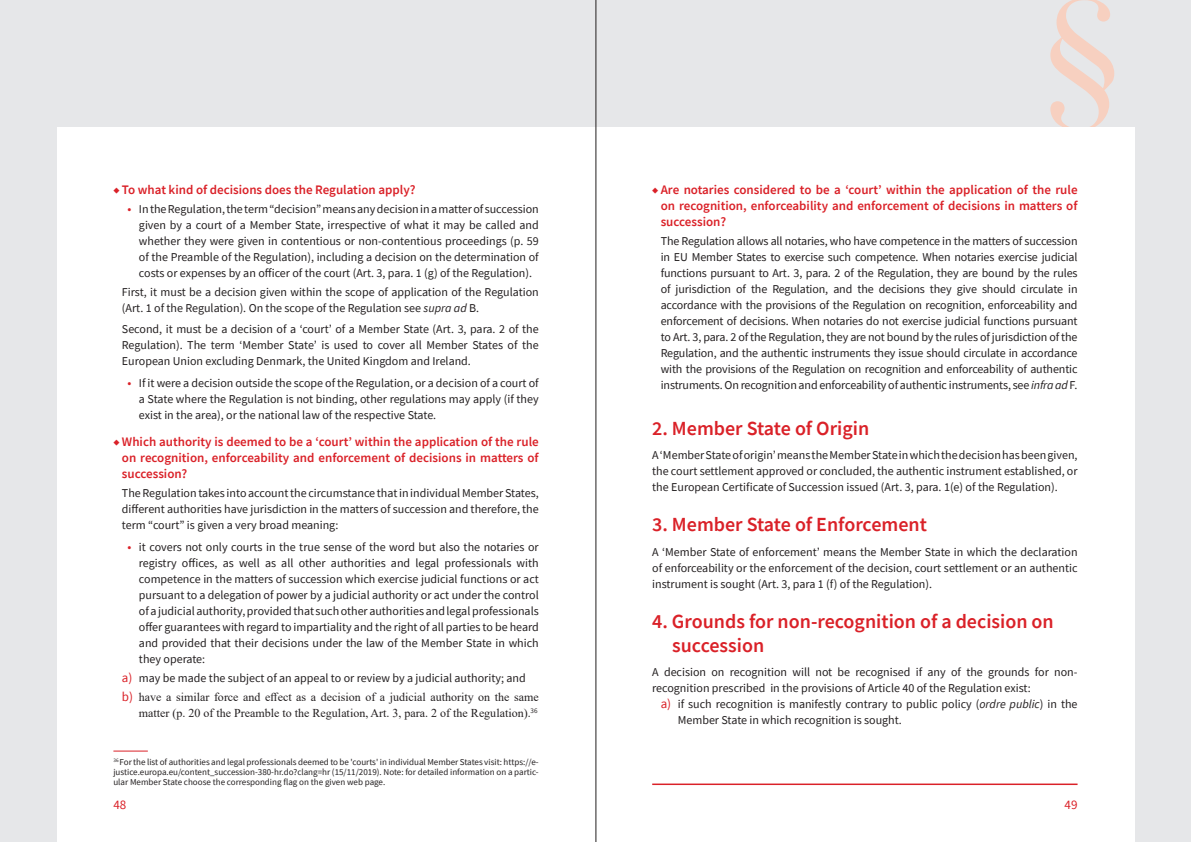
<style>
.page{position:relative;width:1191px;height:842px;background:#e6e7e9}
.page>*{position:absolute;margin:0;border:0;box-sizing:border-box;transform-origin:0 0}
.t1{font:600 20px/24px "Source Sans Pro";color:#da2128}
.t2{font:600 13px/16px "Source Sans Pro";color:#da2128;text-align:justify}
.t3{font:13px "Source Sans Pro";color:#da2128}
.t4{font:12px/16px "Source Sans Pro";color:#231f20;text-align:justify}
.t5{font:12px/16px "Times New Roman";color:#231f20;text-align:right}
.t6{font:9px/10px "Source Sans Pro";color:#231f20;text-align:justify}
.s1{font-size:7px}
.s2{font-size:13px;color:#da2128}
.s3{font-style:italic}
.s4{font-family:"Source Sans Pro";font-size:13px;color:#da2128}
</style>
<div class="page">
<svg style="left:1050px;top:0;width:64px;height:128px"></svg>
<div style="left:57px;top:128px;width:1077px;height:714px;background:#fff"></div>
<hr style="left:596px;top:0;width:1px;height:842px;background:#231f20">
<hr style="left:652px;top:783px;width:425px;height:2px;background:#da2128">
<hr style="left:113px;top:750px;width:35px;height:1px;background:#da2128">
<p class="t2" style="left:113px;top:182px;width:304px"><span class="s1">◆</span> To what kind of decisions does the Regulation apply?</p>
<p class="t4" style="left:139px;top:201px;width:401px;text-indent:-11px"><span class="s2">•</span> In the Regulation, the term “decision” means any decision in a matter of succession given by a court of a Member State, irrespective of what it may be called and whether they were given in contentious or non-contentious proceedings (p. 59 of the Preamble of the Regulation), including a decision on the determination of costs or expenses by an officer of the court (Art. 3, para. 1 (g) of the Regulation).</p>
<p class="t4" style="left:122px;top:284px;width:418px">First, it must be a decision given within the scope of application of the Regulation (Art. 1 of the Regulation). On the scope of the Regulation see <span class="s3">supra ad</span> B.</p>
<p class="t4" style="left:122px;top:321px;width:418px">Second, it must be a decision of a ‘court’ of a Member State (Art. 3, para. 2 of the Regulation). The term ‘Member State’ is used to cover all Member States of the European Union excluding Denmark, the United Kingdom and Ireland.</p>
<p class="t4" style="left:139px;top:375px;width:401px;text-indent:-11px"><span class="s2">•</span> If it were a decision outside the scope of the Regulation, or a decision of a court of a State where the Regulation is not binding, other regulations may apply (if they exist in the area), or the national law of the respective State.</p>
<p class="t2" style="left:122px;top:434px;width:418px;text-indent:-9px"><span class="s1">◆</span> Which authority is deemed to be a ‘court’ within the application of the rule on recognition, enforceability and enforcement of decisions in matters of succession?</p>
<p class="t4" style="left:122px;top:485px;width:418px">The Regulation takes into account the circumstance that in individual Member States, different authorities have jurisdiction in the matters of succession and therefore, the term “court” is given a very broad meaning:</p>
<p class="t4" style="left:139px;top:539px;width:401px;text-indent:-11px"><span class="s2">•</span> it covers not only courts in the true sense of the word but also the notaries or registry offices, as well as all other authorities and legal professionals with competence in the matters of succession which exercise judicial functions or act pursuant to a delegation of power by a judicial authority or act under the control of a judicial authority, provided that such other authorities and legal professionals offer guarantees with regard to impartiality and the right of all parties to be heard and provided that their decisions under the law of the Member State in which they operate:</p>
<p class="t4" style="left:122px;top:670px;width:405px"><span class="s2">a)</span> may be made the subject of an appeal to or review by a judicial authority; and</p>
<p class="t5" style="left:122px;top:688px;width:418px"><span class="s4">b)</span> have a similar force and effect as a decision of a judicial authority on the same matter (p. 20 of the Preamble to the Regulation, Art. 3, para. 2 of the Regulation).<sup>36</sup></p>
<p class="t6" style="left:113px;top:756px;width:427px"><sup>36</sup> For the list of authorities and legal professionals deemed to be 'courts' in individual Member States visit: https://e&shy;justice.europa.eu/content_succession-380-hr.do?clang=hr (15/11/2019). Note: for detailed information on a partic&shy;ular Member State choose the corresponding flag on the given web page.</p>
<p class="t2" style="left:660px;top:182px;width:418px;text-indent:-9px"><span class="s1">◆</span> Are notaries considered to be a ‘court’ within the application of the rule on recognition, enforceability and enforcement of decisions in matters of succession?</p>
<p class="t4" style="left:660px;top:233px;width:418px">The Regulation allows all notaries, who have competence in the matters of succession in EU Member States to exercise such competence. When notaries exercise judicial functions pursuant to Art. 3, para. 2 of the Regulation, they are bound by the rules of jurisdiction of the Regulation, and the decisions they give should circulate in accordance with the provisions of the Regulation on recognition, enforceability and enforcement of decisions. When notaries do not exercise judicial functions pursuant to Art. 3, para. 2 of the Regulation, they are not bound by the rules of jurisdiction of the Regulation, and the authentic instruments they issue should circulate in accordance with the provisions of the Regulation on recognition and enforceability of authentic instruments. On recognition and enforceability of authentic instruments, see <span class="s3">infra ad</span> F.</p>
<h1 class="t1" style="left:652px;top:416px;width:218px">2. Member State of Origin</h1>
<p class="t4" style="left:652px;top:447px;width:427px">A ‘Member State of origin’ means the Member State in which the decision has been given, the court settlement approved or concluded, the authentic instrument established, or the European Certificate of Succession issued (Art. 3, para. 1(e) of the Regulation).</p>
<h1 class="t1" style="left:652px;top:512px;width:276px">3. Member State of Enforcement</h1>
<p class="t4" style="left:652px;top:543px;width:427px">A ‘Member State of enforcement’ means the Member State in which the declaration of enforceability or the enforcement of the decision, court settlement or an authentic instrument is sought (Art. 3, para 1 (f) of the Regulation).</p>
<h1 class="t1" style="left:672px;top:609px;width:383px;text-indent:-20px">4. Grounds for non-recognition of a decision on succession</h1>
<p class="t4" style="left:652px;top:664px;width:427px">A decision on recognition will not be recognised if any of the grounds for non&shy;recognition prescribed in the provisions of Article 40 of the Regulation exist:</p>
<p class="t4" style="left:677px;top:696px;width:401px;text-indent:-17px"><span class="s2">a)</span> if such recognition is manifestly contrary to public policy (<span class="s3">ordre public</span>) in the<br>Member State in which recognition is sought.</p>
<p class="t3" style="left:113px;top:797px;width:14px">48</p>
<p class="t3" style="left:1064px;top:797px;width:14px">49</p>
</div>
